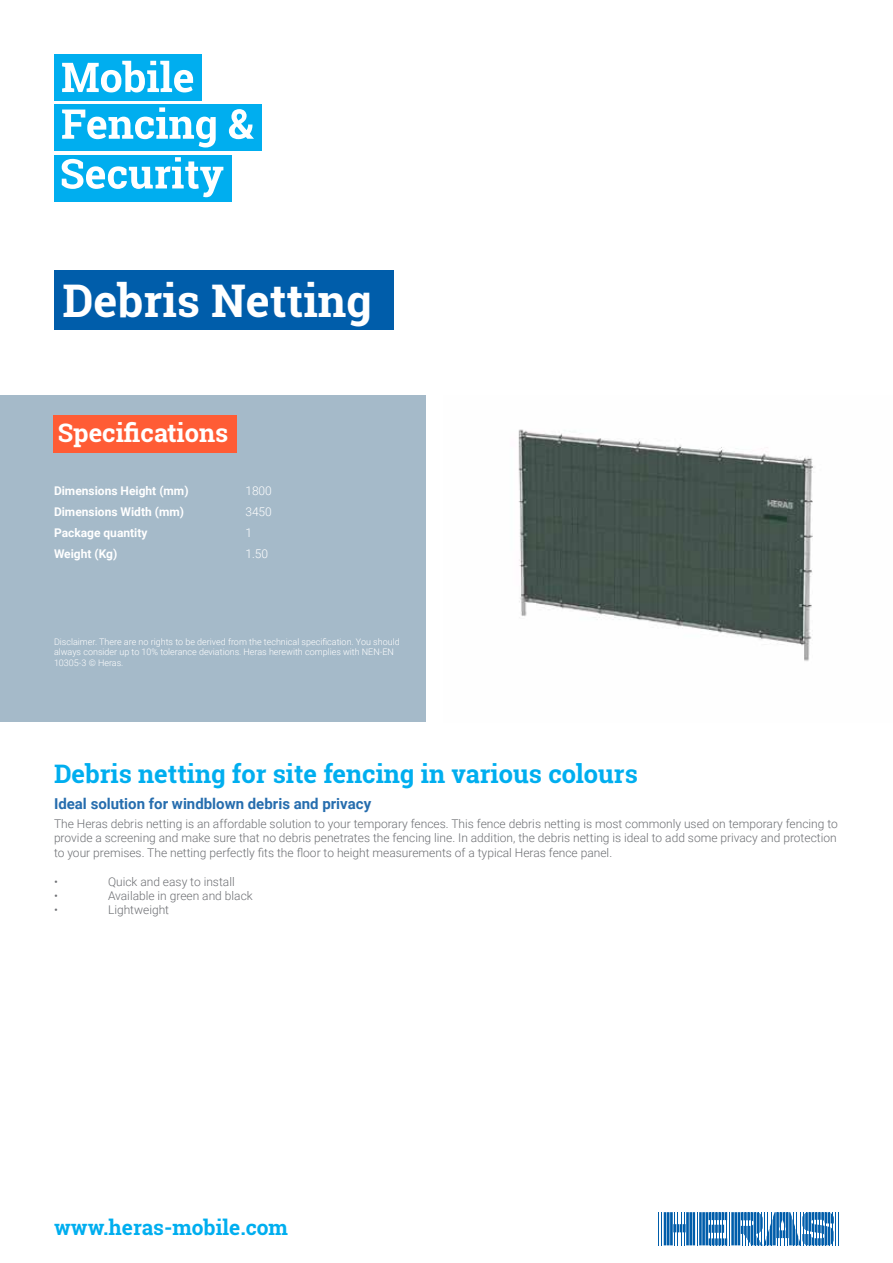
<style>
.page{position:relative;width:893px;height:1263px;background:#fff}
.page>*{position:absolute;margin:0;border:0;box-sizing:border-box;transform-origin:0 0}
.t1{font:700 45px "Roboto Slab";color:#fff}
.t2{font:700 25.5px "Roboto Slab";color:#00aeef}
.t3{font:700 25.5px "Roboto Slab";color:#fff}
.t4{font:700 21px "Roboto Slab";color:#00aeef}
.t5{font:700 15px "Roboto";color:#266dae}
.t6{font:300 12px/14.4px "Roboto";color:#6d6f73;text-align:justify}
.t7{font:700 12px "Roboto";color:#fff}
.t8{font:300 12px "Roboto";color:#fff}
.t9{font:300 9px/10.8px "Roboto";color:#fff}
</style>
<div class="page">
<hr style="left:658px;top:1212px;width:1px;height:33px;background:#005daa">
<hr style="left:661px;top:1212px;width:1px;height:33px;background:#005daa">
<hr style="left:697px;top:1212px;width:1px;height:33px;background:#005daa">
<hr style="left:835px;top:1212px;width:1px;height:33px;background:#005daa">
<hr style="left:838px;top:1212px;width:1px;height:33px;background:#005daa">
<svg style="left:664px;top:1212px;width:31px;height:33px"></svg>
<hr style="left:705px;top:1212px;width:3px;height:33px;background:#005daa">
<hr style="left:702px;top:1212px;width:3px;height:33px;background:#005daa">
<hr style="left:699px;top:1212px;width:3px;height:33px;background:#005daa">
<svg style="left:709px;top:1212px;width:125px;height:33px"></svg>
<div style="left:54px;top:54px;width:147px;height:47px;background:#00aeef"></div>
<div style="left:54px;top:104px;width:207px;height:47px;background:#00aeef"></div>
<div style="left:54px;top:155px;width:177px;height:46px;background:#00aeef"></div>
<svg style="left:62px;top:61px;width:131px;height:31px"></svg>
<svg style="left:62px;top:107px;width:154px;height:40px"></svg>
<svg style="left:229px;top:109px;width:25px;height:30px"></svg>
<svg style="left:62px;top:157px;width:161px;height:40px"></svg>
<img style="left:518px;top:429px;width:295px;height:232px">
<div style="left:54px;top:270px;width:339px;height:59px;background:#005daa"></div>
<div style="left:0;top:396px;width:426px;height:326px;background:#a5bac9"></div>
<div style="left:54px;top:415px;width:183px;height:38px;background:#ff5c35"></div>
<h1 class="t1" style="left:63px;top:270px;width:311px">Debris Netting</h1>
<h2 class="t3" style="left:58px;top:415px;width:172px">Specifications</h2>
<p class="t7" style="left:54px;top:482px;width:136px">Dimensions Height (mm)</p>
<p class="t8" style="left:245px;top:482px;width:28px">1800</p>
<p class="t7" style="left:54px;top:503px;width:132px">Dimensions Width (mm)</p>
<p class="t8" style="left:245px;top:503px;width:28px">3450</p>
<p class="t7" style="left:54px;top:524px;width:95px">Package quantity</p>
<p class="t8" style="left:245px;top:524px;width:8px">1</p>
<p class="t7" style="left:54px;top:545px;width:65px">Weight (Kg)</p>
<p class="t8" style="left:245px;top:545px;width:24px">1.50</p>
<p class="t9" style="left:54px;top:636px;width:347px">Disclaimer. There are no rights to be derived from the technical specification. You should always consider up to 10% tolerance deviations. Heras herewith complies with NEN-EN<br>10305-3 © Heras.</p>
<h2 class="t2" style="left:54px;top:756px;width:585px">Debris netting for site fencing in various colours</h2>
<p class="t5" style="left:54px;top:793px;width:319px">Ideal solution for windblown debris and privacy</p>
<p class="t6" style="left:54px;top:816px;width:785px">The Heras debris netting is an affordable solution to your temporary fences. This fence debris netting is most commonly used on temporary fencing to provide a screening and make sure that no debris penetrates the fencing line. In addition, the debris netting is ideal to add some privacy and protection to your premises. The netting perfectly fits the floor to height measurements of a typical Heras fence panel.</p>
<p class="t6" style="left:54px;top:874px;width:5px">•</p>
<p class="t6" style="left:108px;top:874px;width:128px">Quick and easy to install</p>
<p class="t6" style="left:54px;top:888px;width:5px">•</p>
<p class="t6" style="left:108px;top:888px;width:146px">Available in green and black</p>
<p class="t6" style="left:54px;top:902px;width:5px">•</p>
<p class="t6" style="left:108px;top:902px;width:63px">Lightweight</p>
<h3 class="t4" style="left:54px;top:1213px;width:236px">www.heras-mobile.com</h3>
</div>
